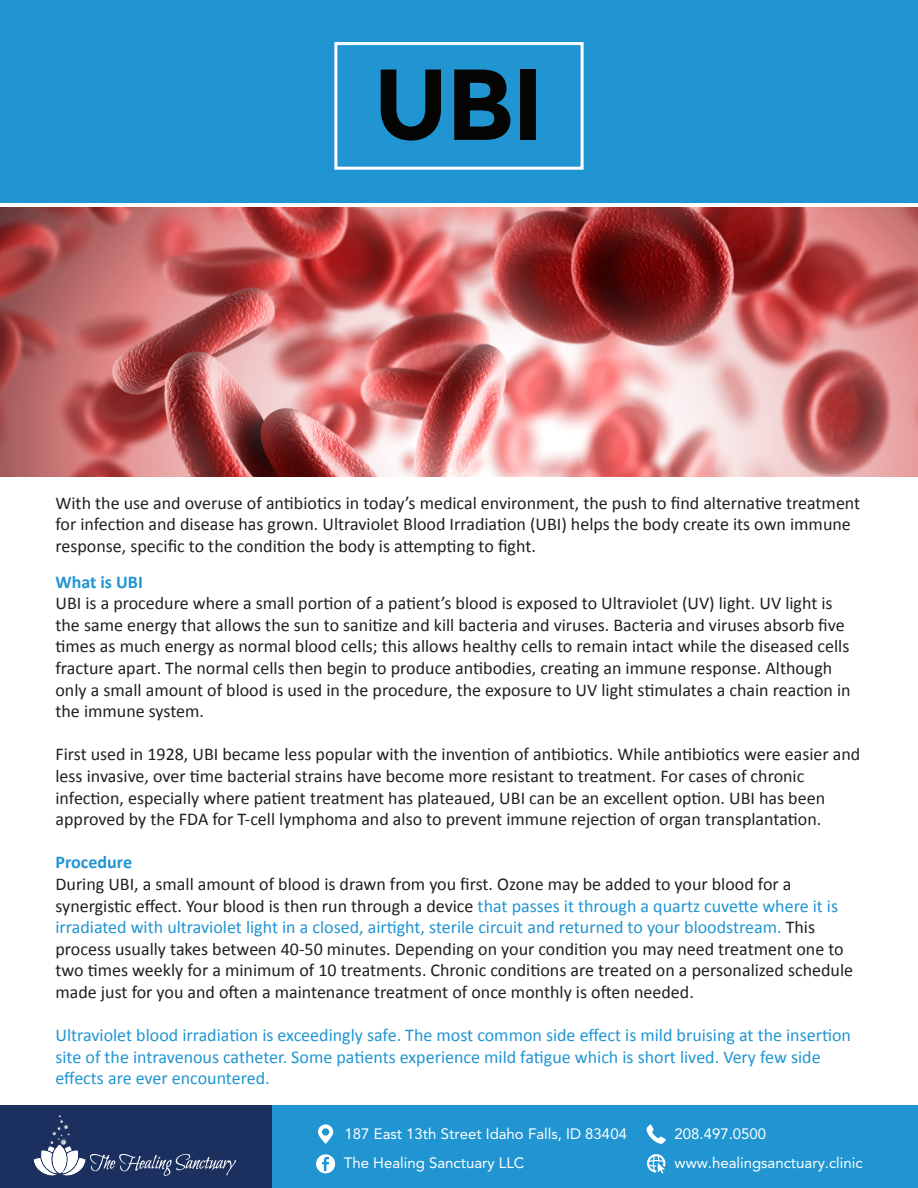
<style>
.page{position:relative;width:918px;height:1188px;background:#fff}
.page>*{position:absolute;margin:0;border:0;box-sizing:border-box;transform-origin:0 0}
.t1{font:700 100.65px "Montserrat";color:#040503}
.t2{font:18px/21.6px "Calibri";color:#231f20}
.t3{font:18px/21.6px "Calibri";color:#2095d2}
.t4{font:700 18px "Calibri";color:#2095d2}
.t5{font:15px "Avenir LT Std";color:#fff}
.s1{color:#2095d2}
</style>
<div class="page">
<img style="left:0;top:207px;width:918px;height:270px">
<div style="left:0;top:0;width:918px;height:205px;background:#2095d2"></div>
<hr style="left:0;top:203px;width:918px;height:4px;background:#fff">
<div style="left:334px;top:42px;width:250px;height:128px;border:3px solid #fff"></div>
<div style="left:271px;top:1106px;width:647px;height:82px;background:#2095d2"></div>
<div style="left:0;top:1106px;width:271px;height:82px;background:#1c305f"></div>
<svg style="left:34px;top:1115px;width:202px;height:61px"></svg>
<svg style="left:316px;top:1154px;width:19px;height:19px"></svg>
<svg style="left:646px;top:1124px;width:20px;height:20px"></svg>
<svg style="left:318px;top:1124px;width:15px;height:20px"></svg>
<svg style="left:647px;top:1154px;width:18px;height:20px"></svg>
<h1 class="t1" style="left:373px;top:44px;width:173px">UBI</h1>
<p class="t2" style="left:56px;top:492px;width:806px">With the use and overuse of antibiotics in today’s medical environment, the push to find alternative treatment for infection and disease has grown. Ultraviolet Blood Irradiation (UBI) helps the body create its own immune response, specific to the condition the body is attempting to fight.</p>
<p class="t4" style="left:56px;top:570px;width:89px">What is UBI</p>
<p class="t2" style="left:56px;top:592px;width:797px">UBI is a procedure where a small portion of a patient’s blood is exposed to Ultraviolet (UV) light. UV light is the same energy that allows the sun to sanitize and kill bacteria and viruses. Bacteria and viruses absorb five times as much energy as normal blood cells; this allows healthy cells to remain intact while the diseased cells fracture apart. The normal cells then begin to produce antibodies, creating an immune response. Although only a small amount of blood is used in the procedure, the exposure to UV light stimulates a chain reaction in the immune system.</p>
<p class="t2" style="left:56px;top:744px;width:806px">First used in 1928, UBI became less popular with the invention of antibiotics. While antibiotics were easier and less invasive, over time bacterial strains have become more resistant to treatment. For cases of chronic infection, especially where patient treatment has plateaued, UBI can be an excellent option. UBI has been approved by the FDA for T-cell lymphoma and also to prevent immune rejection of organ transplantation.</p>
<p class="t4" style="left:56px;top:851px;width:78px">Procedure</p>
<p class="t2" style="left:56px;top:873px;width:799px">During UBI, a small amount of blood is drawn from you first. Ozone may be added to your blood for a synergistic effect. Your blood is then run through a device <span class="s1">that passes it through a quartz cuvette where it is irradiated with ultraviolet light in a closed, airtight, sterile circuit and returned to your bloodstream.</span> This process usually takes between 40-50 minutes. Depending on your condition you may need treatment one to two times weekly for a minimum of 10 treatments. Chronic conditions are treated on a personalized schedule made just for you and often a maintenance treatment of once monthly is often needed.</p>
<p class="t3" style="left:56px;top:1024px;width:797px">Ultraviolet blood irradiation is exceedingly safe. The most common side effect is mild bruising at the insertion site of the intravenous catheter. Some patients experience mild fatigue which is short lived. Very few side effects are ever encountered.</p>
<p class="t5" style="left:345px;top:1125px;width:284px">187 East 13th Street Idaho Falls, ID 83404</p>
<p class="t5" style="left:675px;top:1125px;width:93px">208.497.0500</p>
<p class="t5" style="left:344px;top:1154px;width:182px">The Healing Sanctuary LLC</p>
<p class="t5" style="left:675px;top:1154px;width:190px">www.healingsanctuary.clinic</p>
</div>
